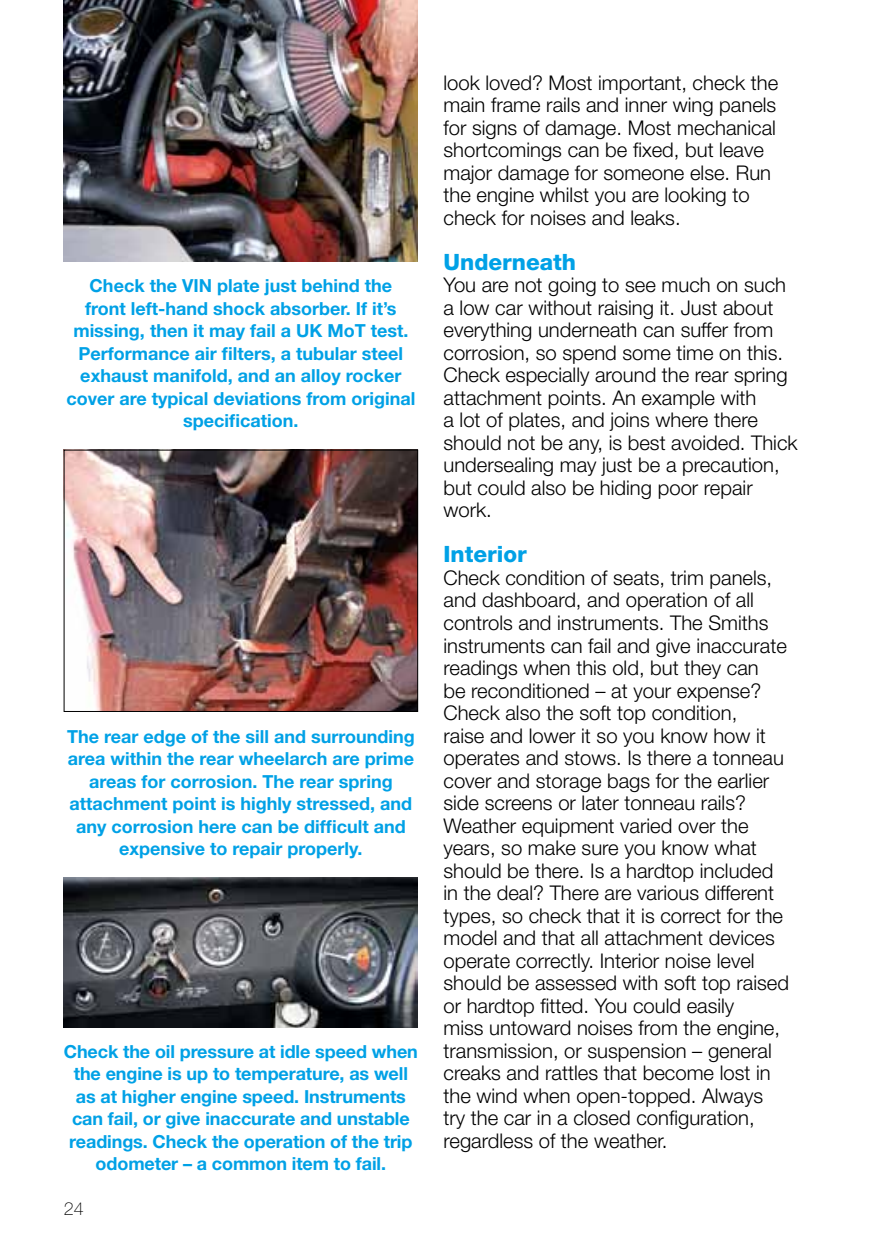
<style>
.page{position:relative;width:887px;height:1244px;background:#fff}
.page>*{position:absolute;margin:0;border:0;box-sizing:border-box;transform-origin:0 0}
.t1{font:800 22.5px "Helvetica Neue";color:#00a1e6}
.t2{font:300 20.25px/22.5px "Helvetica Neue";color:#000}
.t3{font:700 18px/22.5px "Helvetica Neue";color:#00a1e6;text-align:center}
.t4{font:100 18px "Helvetica Neue";color:#000}
</style>
<div class="page">
<img style="left:64px;top:0;width:354px;height:261px">
<img style="left:66px;top:452px;width:350px;height:258px">
<div style="left:64px;top:450px;width:354px;height:262px;border:1px solid #000"></div>
<img style="left:64px;top:877px;width:354px;height:150px">
<p class="t3" style="left:66px;top:274px;width:350px">Check the VIN plate just behind the<br>front left-hand shock absorber. If it’s missing, then it may fail a UK MoT test.<br>Performance air filters, a tubular steel exhaust manifold, and an alloy rocker cover are typical deviations from original specification.</p>
<p class="t3" style="left:67px;top:724px;width:349px">The rear edge of the sill and surrounding area within the rear wheelarch are prime areas for corrosion. The rear spring attachment point is highly stressed, and any corrosion here can be difficult and expensive to repair properly.</p>
<p class="t3" style="left:64px;top:1040px;width:355px">Check the oil pressure at idle speed when the engine is up to temperature, as well as at higher engine speed. Instruments can fail, or give inaccurate and unstable readings. Check the operation of the trip odometer – a common item to fail.</p>
<p class="t4" style="left:64px;top:1199px;width:22px">24</p>
<p class="t2" style="left:443px;top:71px;width:336px">look loved? Most important, check the main frame rails and inner wing panels for signs of damage. Most mechanical shortcomings can be fixed, but leave major damage for someone else. Run the engine whilst you are looking to check for noises and leaks.</p>
<p class="t1" style="left:443px;top:248px;width:134px">Underneath</p>
<p class="t2" style="left:443px;top:273px;width:356px">You are not going to see much on such a low car without raising it. Just about everything underneath can suffer from corrosion, so spend some time on this.<br>Check especially around the rear spring attachment points. An example with<br>a lot of plates, and joins where there should not be any, is best avoided. Thick undersealing may just be a precaution, but could also be hiding poor repair work.</p>
<p class="t1" style="left:443px;top:541px;width:85px">Interior</p>
<p class="t2" style="left:443px;top:566px;width:347px">Check condition of seats, trim panels, and dashboard, and operation of all controls and instruments. The Smiths instruments can fail and give inaccurate readings when this old, but they can<br>be reconditioned – at your expense?<br>Check also the soft top condition,<br>raise and lower it so you know how it operates and stows. Is there a tonneau cover and storage bags for the earlier side screens or later tonneau rails?<br>Weather equipment varied over the years, so make sure you know what should be there. Is a hardtop included in the deal? There are various different types, so check that it is correct for the model and that all attachment devices operate correctly. Interior noise level should be assessed with soft top raised or hardtop fitted. You could easily<br>miss untoward noises from the engine, transmission, or suspension – general creaks and rattles that become lost in the wind when open-topped. Always try the car in a closed configuration, regardless of the weather.</p>
</div>
